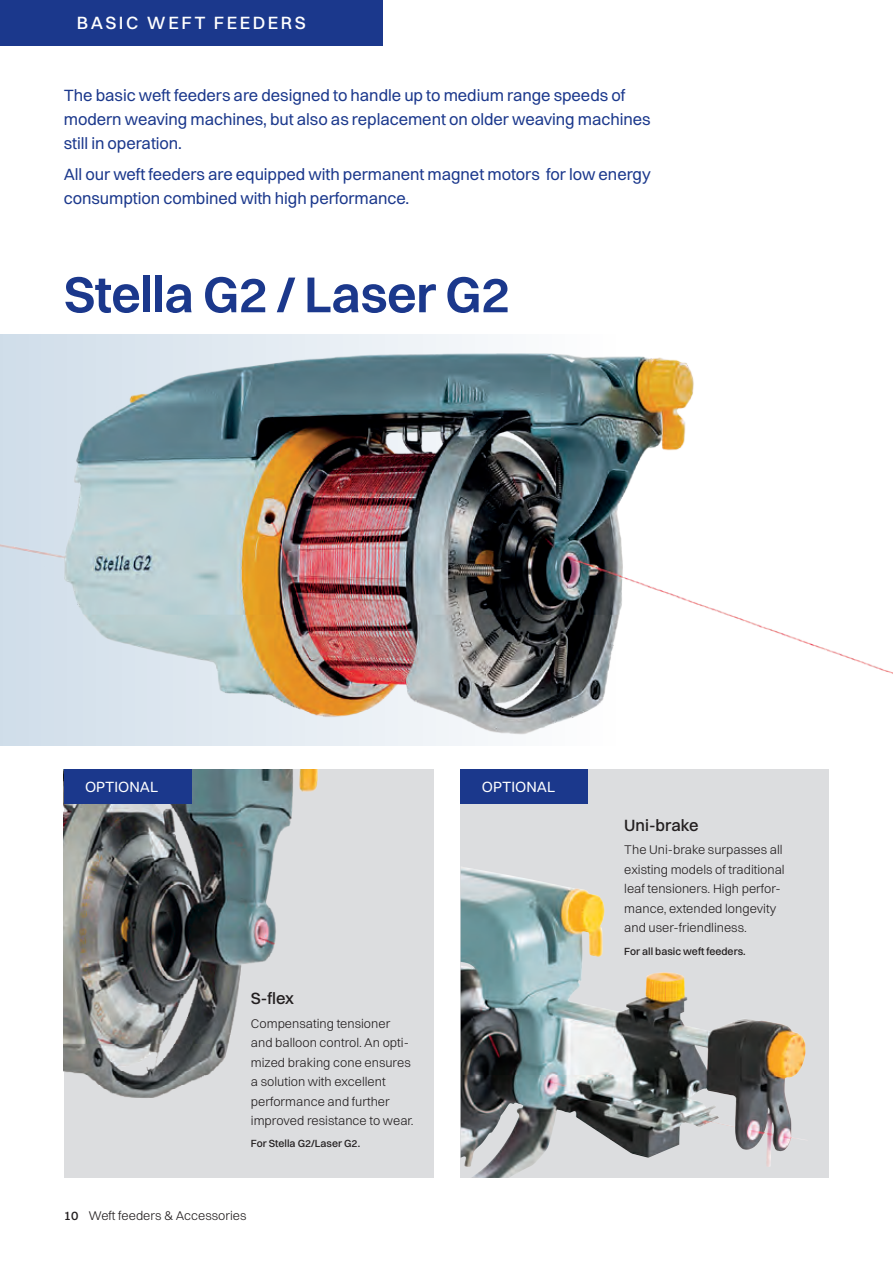
<style>
.page{position:relative;width:893px;height:1263px;background:#fff}
.page>*{position:absolute;margin:0;border:0;box-sizing:border-box;transform-origin:0 0}
.t1{font:600 51px "Switzer";letter-spacing:-.01em;color:#1b388c}
.t2{font:500 18px "Switzer";letter-spacing:.14em;color:#fff}
.t3{font:16.5px/24px "Switzer";letter-spacing:-.005em;color:#1b388c}
.t4{font:500 16.5px "Switzer";color:#231f20}
.t5{font:15px "Switzer";color:#fff}
.t6{font:300 12.75px/19.5px "Switzer";color:#231f20}
.t7{font:500 10.5px "Switzer";color:#231f20}
.s1{font-weight:500}
</style>
<div class="page">
<div style="left:0;top:334px;width:682px;height:411px;background:linear-gradient(to right,#d0dde9,#fff)"></div>
<hr style="left:892px;top:334px;width:1px;height:411px;background:#004d8e">
<div style="left:64px;top:770px;width:370px;height:408px;background:#dcdddf"></div>
<img style="left:64px;top:770px;width:254px;height:328px">
<svg style="left:461px;top:770px;width:368px;height:408px;fill:#dcdddf"></svg>
<img style="left:461px;top:962px;width:62px;height:208px">
<img style="left:0;top:340px;width:893px;height:396px">
<div style="left:0;top:0;width:383px;height:45px;background:#1b388c"></div>
<div style="left:461px;top:770px;width:127px;height:34px;background:#1b388c"></div>
<div style="left:64px;top:770px;width:127px;height:34px;background:#1b388c"></div>
<h2 class="t2" style="left:77px;top:12px;width:230px">BASIC WEFT FEEDERS</h2>
<p class="t3" style="left:64px;top:83px;width:588px">The basic weft feeders are designed to handle up to medium range speeds of modern weaving machines, but also as replacement on older weaving machines still in operation.</p>
<p class="t3" style="left:64px;top:162px;width:588px">All our weft feeders are equipped with permanent magnet motors for low energy consumption combined with high performance.</p>
<h1 class="t1" style="left:64px;top:263px;width:448px">Stella G2 / Laser G2</h1>
<p class="t5" style="left:85px;top:777px;width:75px">OPTIONAL</p>
<p class="t5" style="left:482px;top:777px;width:75px">OPTIONAL</p>
<p class="t4" style="left:251px;top:988px;width:45px">S-flex</p>
<p class="t6" style="left:251px;top:1013px;width:164px">Compensating tensioner and balloon control. An opti&shy;mized braking cone ensures a solution with excellent performance and further improved resistance to wear.</p>
<p class="t7" style="left:251px;top:1137px;width:111px">For Stella G2/Laser G2.</p>
<p class="t6" style="left:64px;top:1206px;width:184px"><span class="s1">10</span> Weft feeders &amp; Accessories</p>
<p class="t4" style="left:624px;top:815px;width:76px">Uni-brake</p>
<p class="t6" style="left:624px;top:840px;width:162px">The Uni-brake surpasses all existing models of traditional leaf tensioners. High perfor&shy;mance, extended longevity and user-friendliness.</p>
<p class="t7" style="left:624px;top:944px;width:123px">For all basic weft feeders.</p>
</div>
